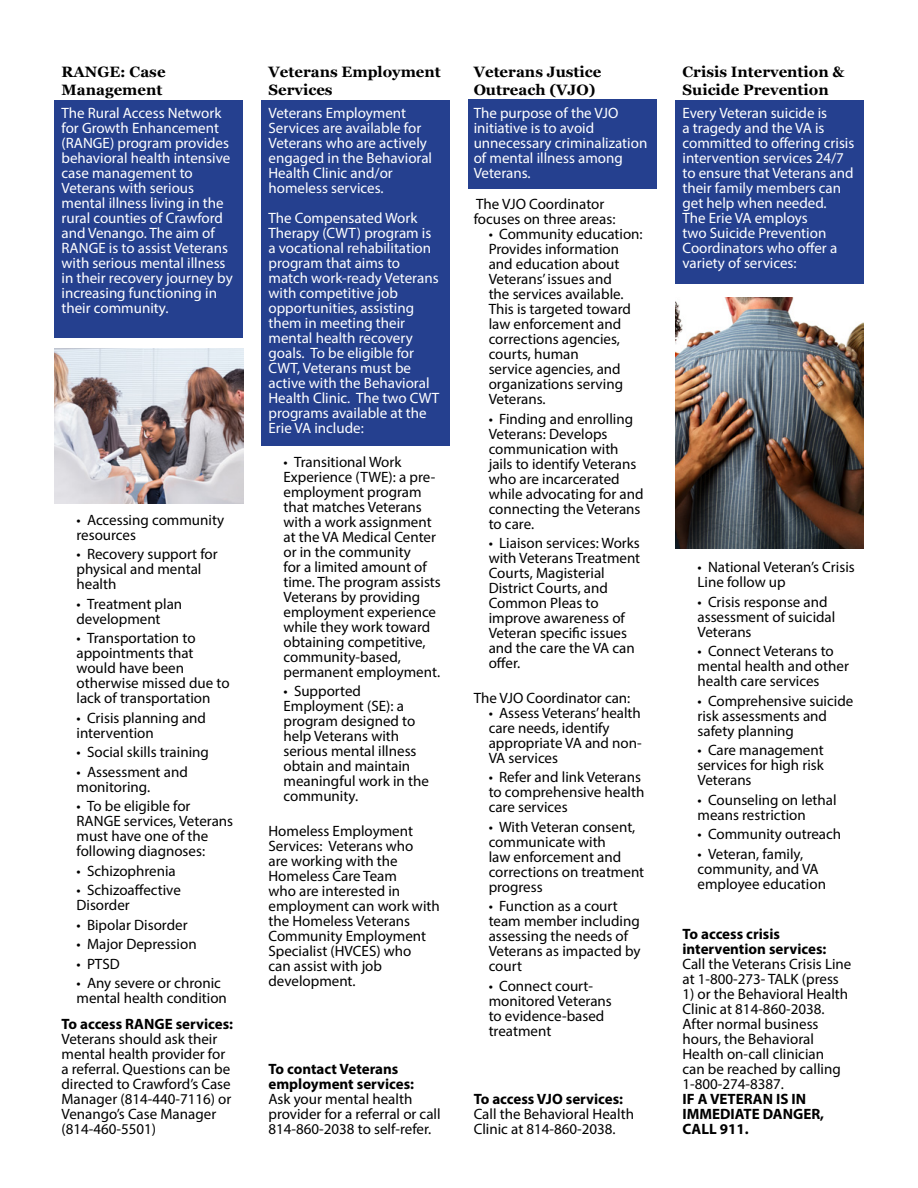
<style>
.page{position:relative;width:918px;height:1188px;background:#fff}
.page>*{position:absolute;margin:0;border:0;box-sizing:border-box;transform-origin:0 0}
.t1{font:15px/15px "Myriad Pro";color:#000}
.t2{font:15px/15px "Myriad Pro";color:#fff}
.t3{font:700 15px/15px "Myriad Pro";color:#000}
.t4{font:700 15px/18px "Georgia";color:#000}
</style>
<div class="page">
<div style="left:262px;top:100px;width:188px;height:346px;background:#25408f"></div>
<div style="left:54px;top:100px;width:188px;height:238px;background:#25408f"></div>
<div style="left:469px;top:100px;width:188px;height:89px;background:#25408f"></div>
<div style="left:676px;top:100px;width:188px;height:184px;background:#25408f"></div>
<img style="left:675px;top:297px;width:189px;height:252px">
<img style="left:54px;top:348px;width:189px;height:156px">
<p class="t4" style="left:62px;top:62px;width:106px">RANGE: Case<br>Management</p>
<p class="t4" style="left:268px;top:62px;width:174px">Veterans Employment<br>Services</p>
<p class="t4" style="left:474px;top:62px;width:129px">Veterans Justice<br>Outreach (VJO)</p>
<p class="t4" style="left:682px;top:62px;width:164px">Crisis Intervention &amp;<br>Suicide Prevention</p>
<p class="t2" style="left:62px;top:105px;width:173px">The Rural Access Network for Growth Enhancement (RANGE) program provides behavioral health intensive case management to<br>Veterans with serious mental illness living in the rural counties of Crawford and Venango. The aim of<br>RANGE is to assist Veterans with serious mental illness in their recovery journey by increasing functioning in their community.</p>
<p class="t1" style="left:76px;top:512px;width:149px">• Accessing community resources</p>
<p class="t1" style="left:76px;top:547px;width:143px">• Recovery support for physical and mental health</p>
<p class="t1" style="left:76px;top:596px;width:107px">• Treatment plan development</p>
<p class="t1" style="left:76px;top:631px;width:155px">• Transportation to appointments that would have been otherwise missed due to lack of transportation</p>
<p class="t1" style="left:76px;top:710px;width:131px">• Crisis planning and intervention</p>
<p class="t1" style="left:76px;top:745px;width:134px">• Social skills training</p>
<p class="t1" style="left:76px;top:764px;width:113px">• Assessment and monitoring.</p>
<p class="t1" style="left:76px;top:799px;width:158px">• To be eligible for<br>RANGE services, Veterans must have one of the following diagnoses:</p>
<p class="t1" style="left:76px;top:863px;width:101px">• Schizophrenia</p>
<p class="t1" style="left:76px;top:883px;width:106px">• Schizoaffective<br>Disorder</p>
<p class="t1" style="left:76px;top:917px;width:113px">• Bipolar Disorder</p>
<p class="t1" style="left:76px;top:937px;width:122px">• Major Depression</p>
<p class="t1" style="left:76px;top:956px;width:45px">• PTSD</p>
<p class="t1" style="left:76px;top:976px;width:152px">• Any severe or chronic mental health condition</p>
<p class="t3" style="left:62px;top:1016px;width:173px">To access RANGE services:</p>
<p class="t1" style="left:62px;top:1031px;width:171px">Veterans should ask their mental health provider for a referral. Questions can be directed to Crawford’s Case<br>Manager (814-440-7116) or<br>Venango’s Case Manager (814-460-5501)</p>
<p class="t2" style="left:268px;top:105px;width:165px">Veterans Employment<br>Services are available for<br>Veterans who are actively engaged in the Behavioral<br>Health Clinic and/or homeless services.</p>
<p class="t2" style="left:268px;top:210px;width:172px">The Compensated Work<br>Therapy (CWT) program is a vocational rehabilitation program that aims to match work-ready Veterans with competitive job opportunities, assisting them in meeting their mental health recovery goals. To be eligible for<br>CWT, Veterans must be active with the Behavioral<br>Health Clinic. The two CWT programs available at the<br>Erie VA include:</p>
<p class="t1" style="left:284px;top:454px;width:159px">• Transitional Work<br>Experience (TWE): a pre&shy;employment program that matches Veterans with a work assignment at the VA Medical Center or in the community<br>for a limited amount of time. The program assists<br>Veterans by providing employment experience while they work toward obtaining competitive, community-based, permanent employment.</p>
<p class="t1" style="left:284px;top:684px;width:147px">• Supported<br>Employment (SE): a program designed to help Veterans with serious mental illness obtain and maintain meaningful work in the community.</p>
<p class="t1" style="left:268px;top:823px;width:173px">Homeless Employment<br>Services: Veterans who<br>are working with the<br>Homeless Care Team<br>who are interested in employment can work with the Homeless Veterans<br>Community Employment<br>Specialist (HVCES) who<br>can assist with job development.</p>
<p class="t3" style="left:268px;top:1061px;width:147px">To contact Veterans employment services:</p>
<p class="t1" style="left:268px;top:1091px;width:174px">Ask your mental health provider for a referral or call<br>814-860-2038 to self-refer.</p>
<p class="t2" style="left:474px;top:105px;width:175px">The purpose of the VJO initiative is to avoid unnecessary criminalization of mental illness among<br>Veterans.</p>
<p class="t1" style="left:474px;top:196px;width:143px">The VJO Coordinator focuses on three areas:</p>
<p class="t1" style="left:489px;top:226px;width:156px">• Community education:<br>Provides information and education about<br>Veterans’ issues and<br>the services available.<br>This is targeted toward law enforcement and corrections agencies, courts, human<br>service agencies, and organizations serving<br>Veterans.</p>
<p class="t1" style="left:489px;top:411px;width:156px">• Finding and enrolling<br>Veterans: Develops communication with jails to identify Veterans who are incarcerated while advocating for and connecting the Veterans to care.</p>
<p class="t1" style="left:489px;top:535px;width:153px">• Liaison services: Works with Veterans Treatment<br>Courts, Magisterial<br>District Courts, and<br>Common Pleas to improve awareness of<br>Veteran specific issues and the care the VA can offer.</p>
<p class="t1" style="left:474px;top:690px;width:158px">The VJO Coordinator can:</p>
<p class="t1" style="left:489px;top:705px;width:155px">• Assess Veterans’ health care needs, identify appropriate VA and non-<br>VA services</p>
<p class="t1" style="left:489px;top:769px;width:157px">• Refer and link Veterans to comprehensive health care services</p>
<p class="t1" style="left:489px;top:819px;width:157px">• With Veteran consent, communicate with<br>law enforcement and corrections on treatment progress</p>
<p class="t1" style="left:489px;top:898px;width:153px">• Function as a court team member including assessing the needs of<br>Veterans as impacted by court</p>
<p class="t1" style="left:489px;top:978px;width:125px">• Connect court&shy;monitored Veterans to evidence-based treatment</p>
<p class="t3" style="left:474px;top:1091px;width:151px">To access VJO services:</p>
<p class="t1" style="left:474px;top:1106px;width:162px">Call the Behavioral Health<br>Clinic at 814-860-2038.</p>
<p class="t2" style="left:682px;top:105px;width:173px">Every Veteran suicide is<br>a tragedy and the VA is committed to offering crisis intervention services 24/7 to ensure that Veterans and their family members can get help when needed.<br>The Erie VA employs<br>two Suicide Prevention<br>Coordinators who offer a variety of services:</p>
<p class="t1" style="left:698px;top:559px;width:159px">• National Veteran’s Crisis<br>Line follow up</p>
<p class="t1" style="left:698px;top:594px;width:139px">• Crisis response and assessment of suicidal<br>Veterans</p>
<p class="t1" style="left:698px;top:643px;width:153px">• Connect Veterans to mental health and other health care services</p>
<p class="t1" style="left:698px;top:693px;width:157px">• Comprehensive suicide risk assessments and safety planning</p>
<p class="t1" style="left:698px;top:742px;width:128px;text-align:justify">• Care management services for high risk Veterans</p>
<p class="t1" style="left:698px;top:792px;width:141px">• Counseling on lethal means restriction</p>
<p class="t1" style="left:698px;top:826px;width:145px">• Community outreach</p>
<p class="t1" style="left:698px;top:846px;width:130px">• Veteran, family, community, and VA employee education</p>
<p class="t3" style="left:682px;top:926px;width:145px">To access crisis intervention services:</p>
<p class="t1" style="left:682px;top:956px;width:170px">Call the Veterans Crisis Line at 1-800-273- TALK (press</p>
<p class="t1" style="left:682px;top:986px;width:167px">1) or the Behavioral Health<br>Clinic at 814-860-2038.<br>After normal business hours, the Behavioral<br>Health on-call clinician can be reached by calling<br>1-800-274-8387.</p>
<p class="t3" style="left:682px;top:1091px;width:143px">IF A VETERAN IS IN<br>IMMEDIATE DANGER,<br>CALL 911.</p>
</div>
